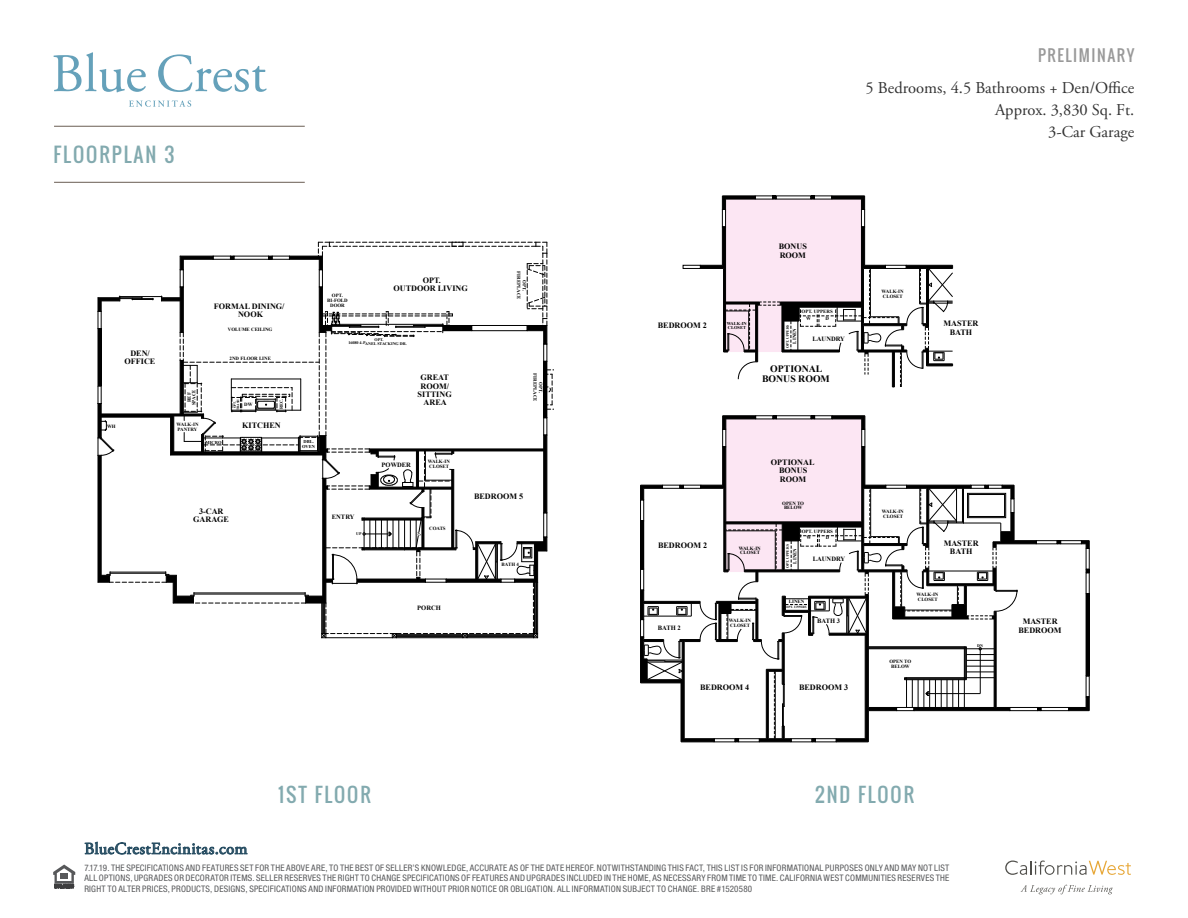
<style>
.page{position:relative;width:1188px;height:918px;background:#fff}
.page>*{position:absolute;margin:0;border:0;box-sizing:border-box;transform-origin:0 0}
.t1{font:19.5px "Oswald";letter-spacing:.1em;color:#83aaaf}
.t2{font:19.35px "Oswald";letter-spacing:.1em;color:#83aaaf}
.t3{font:16.5px/21.8px "Adobe Garamond Pro";color:#333;text-align:right}
.t4{font:16.5px "Adobe Garamond Pro";letter-spacing:.03em;color:#284e63}
.t5{font:15.45px "Oswald";letter-spacing:.1em;color:#999}
.t6{font:700 14.4px "Times New Roman";color:#000}
.t7{font:700 9.75px/9.9px "Times New Roman";color:#000;text-align:center}
.t8{font:condensed 9px/10.5px "Helvetica Neue";letter-spacing:.025em;color:#57585a;text-align:justify}
.t9{font:700 8.1px/8.2px "Times New Roman";color:#000;text-align:center}
.t10{font:700 6.6px "Times New Roman";color:#000}
.t11{font:700 4.95px/4.8px "Times New Roman";color:#000}
.t12{font:700 4.5px/4.5px "Times New Roman";color:#000;text-align:center}
.t13{font:700 4.05px/4.1px "Times New Roman";letter-spacing:-.01em;color:#000}
.t14{font:700 3.75px "Times New Roman";color:#000}
.t15{font:700 3.3px/3.3px "Times New Roman";color:#000;text-align:center}
</style>
<div class="page">
<svg style="left:1021px;top:885px;width:92px;height:9px"></svg>
<svg style="left:1005px;top:861px;width:126px;height:14px"></svg>
<svg style="left:53px;top:865px;width:22px;height:23px"></svg>
<svg style="left:85px;top:841px;width:162px;height:14px"></svg>
<hr style="left:54px;top:182px;width:251px;height:1px;background:#6a5d53">
<hr style="left:54px;top:126px;width:251px;height:1px;background:#6a5d53">
<svg style="left:54px;top:52px;width:92px;height:40px"></svg>
<svg style="left:158px;top:54px;width:109px;height:38px"></svg>
<svg style="left:129px;top:100px;width:62px;height:7px"></svg>
<svg style="left:98px;top:242px;width:456px;height:396px"></svg>
<div style="left:1041px;top:707px;width:28px;height:4px;border:1px solid #000"></div>
<hr style="left:1086px;top:594px;width:3px;height:82px;background:#000">
<hr style="left:1089px;top:594px;width:1px;height:82px;background:#000">
<svg style="left:1057px;top:540px;width:4px;height:5px"></svg>
<svg style="left:1086px;top:569px;width:4px;height:4px"></svg>
<svg style="left:1081px;top:540px;width:9px;height:9px"></svg>
<svg style="left:1068px;top:697px;width:22px;height:14px"></svg>
<svg style="left:640px;top:447px;width:402px;height:296px"></svg>
<svg style="left:682px;top:195px;width:272px;height:252px"></svg>
<h3 class="t5" style="left:1038px;top:43px;width:98px">PRELIMINARY</h3>
<h1 class="t1" style="left:54px;top:139px;width:122px">FLOORPLAN 3</h1>
<p class="t9" style="left:125px;top:349px;width:32px">DEN/<br>OFFICE</p>
<p class="t11" style="left:107px;top:424px;width:10px">WH</p>
<p class="t9" style="left:214px;top:302px;width:72px">FORMAL DINING/<br>NOOK</p>
<p class="t11" style="left:187px;top:405px;width:17px;text-align:center;rotate:-90deg">REF<br>SPACE</p>
<p class="t11" style="left:176px;top:422px;width:24px">WALK-IN<br>PANTRY</p>
<p class="t11" style="left:228px;top:326px;width:46px">VOLUME CEILING</p>
<p class="t11" style="left:230px;top:356px;width:43px">2ND FLOOR LINE</p>
<p class="t15" style="left:233px;top:410px;width:13px;rotate:-90deg">OPT.<br>TRASH</p>
<p class="t11" style="left:244px;top:401px;width:10px">DW</p>
<p class="t12" style="left:279px;top:409px;width:12px;rotate:-90deg">REC.</p>
<p class="t9" style="left:242px;top:421px;width:40px">KITCHEN</p>
<p class="t12" style="left:206px;top:440px;width:17px">MICRO</p>
<p class="t9" style="left:193px;top:507px;width:37px">3-CAR<br>GARAGE</p>
<p class="t11" style="left:327px;top:293px;width:22px;text-align:center">OPT.<br>BI-FOLD<br>DOOR</p>
<p class="t9" style="left:394px;top:275px;width:76px">OPT.<br>OUTDOOR LIVING</p>
<p class="t13" style="left:348px;top:337px;width:60px;text-indent:26px">OPT.<br>16080 4-PANEL STACKING DR.</p>
<p class="t9" style="left:418px;top:373px;width:36px">GREAT<br>ROOM/<br>SITTING<br>AREA</p>
<p class="t11" style="left:528px;top:271px;width:30px;line-height:5.8px;text-align:center;rotate:90deg">OPT.<br>FIREPLACE</p>
<p class="t11" style="left:544px;top:373px;width:30px;line-height:5.8px;text-align:center;rotate:90deg">OPT.<br>FIREPLACE</p>
<p class="t12" style="left:302px;top:439px;width:14px">DBL.<br>OVEN</p>
<p class="t10" style="left:332px;top:512px;width:24px">ENTRY</p>
<p class="t13" style="left:356px;top:532px;width:7px">UP</p>
<p class="t10" style="left:382px;top:460px;width:31px">POWDER</p>
<p class="t11" style="left:428px;top:459px;width:24px">WALK-IN<br>CLOSET</p>
<p class="t11" style="left:429px;top:526px;width:18px">COATS</p>
<p class="t9" style="left:474px;top:492px;width:51px">BEDROOM 5</p>
<p class="t11" style="left:502px;top:562px;width:19px">BATH 4</p>
<p class="t10" style="left:417px;top:603px;width:25px">PORCH</p>
<h3 class="t3" style="left:866px;top:78px;width:270px">5 Bedrooms, 4.5 Bathrooms + Den/Office<br>Approx. 3,830 Sq. Ft.<br>3-Car Garage</h3>
<p class="t9" style="left:779px;top:242px;width:30px;text-align:left">BONUS<br>ROOM</p>
<p class="t11" style="left:802px;top:309px;width:33px">OPT. UPPERS</p>
<p class="t9" style="left:658px;top:321px;width:51px">BEDROOM 2</p>
<p class="t12" style="left:727px;top:321px;width:22px;text-align:left">WALK-IN<br>CLOSET</p>
<p class="t14" style="left:785px;top:348px;width:25px;rotate:-90deg">OPT. UPPERS</p>
<p class="t11" style="left:792px;top:344px;width:17px;rotate:-90deg">LINEN</p>
<p class="t11" style="left:806px;top:315px;width:6px">W</p>
<p class="t11" style="left:826px;top:315px;width:5px">D</p>
<p class="t10" style="left:813px;top:334px;width:34px">LAUNDRY</p>
<p class="t7" style="left:762px;top:364px;width:69px">OPTIONAL<br>BONUS ROOM</p>
<p class="t9" style="left:658px;top:541px;width:51px">BEDROOM 2</p>
<p class="t10" style="left:658px;top:623px;width:24px">BATH 2</p>
<p class="t11" style="left:739px;top:545px;width:24px">WALK-IN<br>CLOSET</p>
<p class="t9" style="left:771px;top:458px;width:45px">OPTIONAL<br>BONUS<br>ROOM</p>
<p class="t11" style="left:782px;top:500px;width:23px;text-align:center">OPEN TO<br>BELOW</p>
<p class="t11" style="left:802px;top:529px;width:33px">OPT. UPPERS</p>
<p class="t14" style="left:785px;top:568px;width:25px;rotate:-90deg">OPT. UPPERS</p>
<p class="t11" style="left:792px;top:564px;width:17px;rotate:-90deg">LINEN</p>
<p class="t11" style="left:807px;top:535px;width:6px">W</p>
<p class="t11" style="left:826px;top:535px;width:5px">D</p>
<p class="t10" style="left:813px;top:554px;width:34px">LAUNDRY</p>
<p class="t11" style="left:729px;top:618px;width:24px">WALK-IN<br>CLOSET</p>
<p class="t11" style="left:789px;top:599px;width:17px">LINEN</p>
<p class="t15" style="left:786px;top:605px;width:22px">OPT. UPPERS</p>
<p class="t10" style="left:817px;top:617px;width:24px">BATH 3</p>
<p class="t9" style="left:700px;top:683px;width:51px">BEDROOM 4</p>
<p class="t9" style="left:799px;top:683px;width:51px">BEDROOM 3</p>
<p class="t11" style="left:882px;top:289px;width:24px">WALK-IN<br>CLOSET</p>
<p class="t9" style="left:943px;top:319px;width:36px">MASTER<br>BATH</p>
<p class="t11" style="left:882px;top:509px;width:24px">WALK-IN<br>CLOSET</p>
<p class="t9" style="left:944px;top:539px;width:36px">MASTER<br>BATH</p>
<p class="t11" style="left:916px;top:592px;width:24px">WALK-IN<br>CLOSET</p>
<p class="t13" style="left:977px;top:643px;width:7px">DN</p>
<p class="t11" style="left:889px;top:659px;width:23px;text-align:center">OPEN TO<br>BELOW</p>
<p class="t9" style="left:1019px;top:617px;width:45px">MASTER<br>BEDROOM</p>
<h3 class="t4" style="left:84px;top:839px;width:165px">BlueCrestEncinitas.com</h3>
<h2 class="t2" style="left:278px;top:780px;width:94px">1ST FLOOR</h2>
<h2 class="t2" style="left:815px;top:780px;width:100px">2ND FLOOR</h2>
<h3 class="t6" style="left:485px;top:856px;width:72px">PLAN 3AR</h3>
<p class="t8" style="left:84px;top:862px;width:867px">7.17.19. THE SPECIFICATIONS AND FEATURES SET FOR THE ABOVE ARE, TO THE BEST OF SELLER’S KNOWLEDGE, ACCURATE AS OF THE DATE HEREOF. NOTWITHSTANDING THIS FACT, THIS LIST IS FOR INFORMATIONAL PURPOSES ONLY AND MAY NOT LIST ALL OPTIONS, UPGRADES OR DECORATOR ITEMS. SELLER RESERVES THE RIGHT TO CHANGE SPECIFICATIONS OF FEATURES AND UPGRADES INCLUDED IN THE HOME, AS NECESSARY FROM TIME TO TIME. CALIFORNIA WEST COMMUNITIES RESERVES THE RIGHT TO ALTER PRICES, PRODUCTS, DESIGNS, SPECIFICATIONS AND INFORMATION PROVIDED WITHOUT PRIOR NOTICE OR OBLIGATION. ALL INFORMATION SUBJECT TO CHANGE. BRE #1520580</p>
<h3 class="t6" style="left:552px;top:860px;width:109px">Printed: 07-02-19</h3>
</div>
